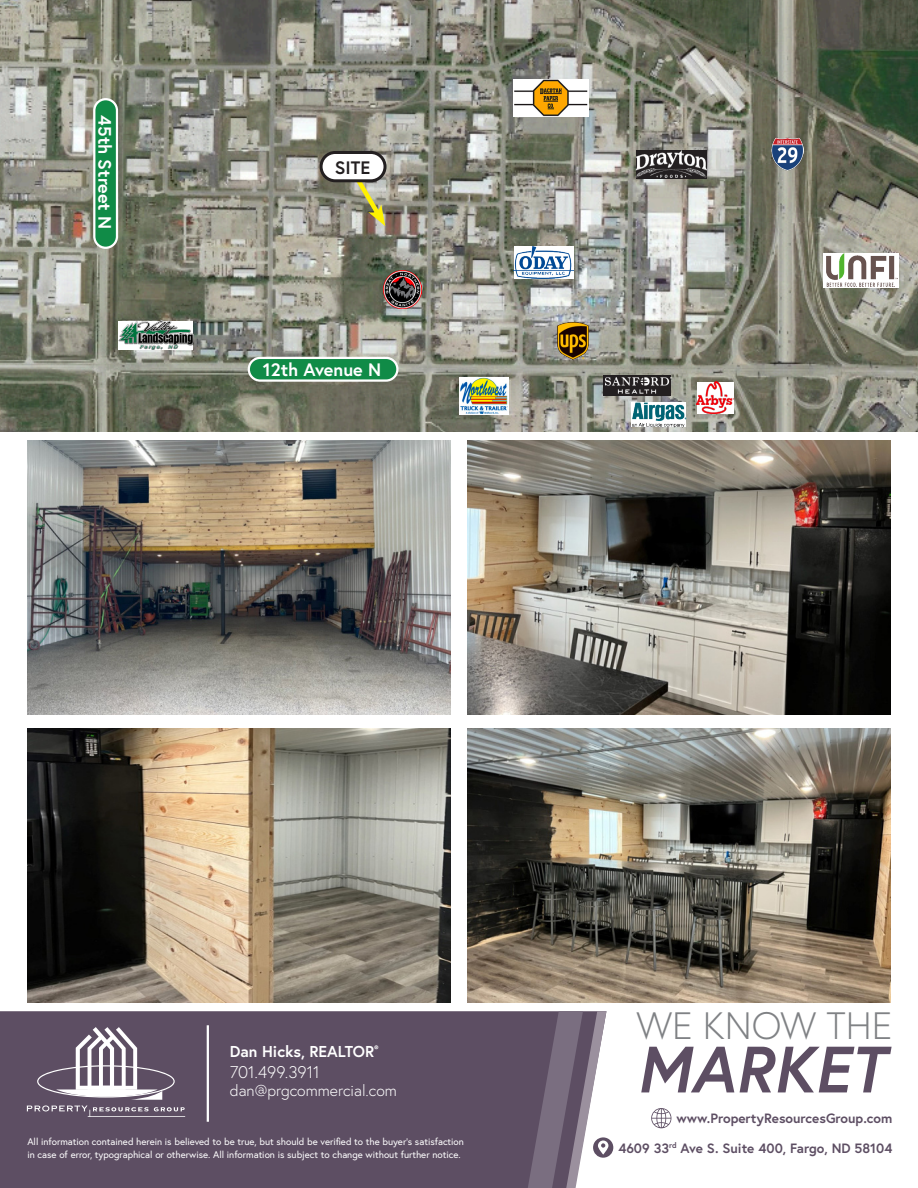
<style>
.page{position:relative;width:918px;height:1188px;background:#fff}
.page>*{position:absolute;margin:0;border:0;box-sizing:border-box;transform-origin:0 0}
.t1{font:italic 700 65.4px "Europa";color:#5d4e63}
.t2{font:300 38.1px "Europa";color:#808285}
.t3{font:700 18px "Europa";color:#fff}
.t4{font:700 18px "Europa";color:#231f20}
.t5{font:300 16.8px "Europa";color:#fff}
.t6{font:300 15.75px "Europa";color:#fff}
.t7{font:700 15.75px "Europa";color:#fff}
.t8{font:700 13.5px "Europa";color:#5d4e63}
.t9{font:9.75px/13.4px "Europa";color:#fff}
</style>
<div class="page">
<img style="left:467px;top:440px;width:424px;height:275px">
<img style="left:27px;top:440px;width:424px;height:275px">
<img style="left:27px;top:728px;width:424px;height:275px">
<img style="left:0;top:0;width:918px;height:432px">
<div style="left:0;top:1011px;width:528px;height:177px;background:#5d4e63"></div>
<svg style="left:27px;top:1027px;width:158px;height:90px;background:#7e7282"></svg>
<hr style="left:207px;top:1025px;width:2px;height:97px;background:#fff">
<svg style="left:651px;top:1108px;width:20px;height:20px"></svg>
<svg style="left:528px;top:1011px;width:85px;height:177px"></svg>
<img style="left:467px;top:728px;width:424px;height:275px">
<svg style="left:349px;top:175px;width:36px;height:51px;background:#b0ac7b"></svg>
<div style="left:321px;top:152px;width:64px;height:29px;background:#fff;border-radius:14px"></div>
<div style="left:320px;top:151px;width:67px;height:31px;border:3px solid #231f20;border-radius:14px"></div>
<img style="left:771px;top:138px;width:32px;height:32px">
<div style="left:249px;top:358px;width:148px;height:23px;background:#108b47;border-radius:11px"></div>
<div style="left:248px;top:357px;width:151px;height:25px;border:2px solid #fff;border-radius:11px"></div>
<div style="left:94px;top:99px;width:23px;height:149px;background:#108b47;border-radius:11px"></div>
<div style="left:93px;top:98px;width:25px;height:151px;border:2px solid #fff;border-radius:11px"></div>
<svg style="left:824px;top:253px;width:75px;height:35px"></svg>
<img style="left:826px;top:254px;width:71px;height:32px">
<div style="left:604px;top:376px;width:67px;height:20px;background:#231f20"></div>
<img style="left:605px;top:377px;width:66px;height:17px">
<img style="left:384px;top:270px;width:38px;height:38px">
<img style="left:459px;top:377px;width:49px;height:38px">
<img style="left:118px;top:321px;width:75px;height:28px">
<img style="left:557px;top:322px;width:31px;height:37px">
<img style="left:632px;top:402px;width:54px;height:25px">
<img style="left:697px;top:382px;width:37px;height:31px">
<img style="left:514px;top:80px;width:74px;height:37px">
<svg style="left:514px;top:278px;width:60px;height:1px"></svg>
<img style="left:514px;top:247px;width:60px;height:31px">
<svg style="left:636px;top:177px;width:70px;height:2px"></svg>
<img style="left:636px;top:150px;width:70px;height:27px">
<p class="t3" style="left:117px;top:115px;width:116px;rotate:90deg">45th Street N</p>
<p class="t4" style="left:335px;top:155px;width:37px">SITE</p>
<p class="t3" style="left:263px;top:358px;width:120px">12th Avenue N</p>
<p class="t7" style="left:230px;top:1041px;width:150px">Dan Hicks, REALTOR<sup>®</sup></p>
<p class="t5" style="left:230px;top:1061px;width:92px">701.499.3911</p>
<p class="t6" style="left:230px;top:1081px;width:169px">dan@prgcommercial.com</p>
<p class="t9" style="left:27px;top:1135px;width:438px">All information contained herein is believed to be true, but should be verified to the buyer’s satisfaction in case of error, typographical or otherwise. All information is subject to change without further notice.</p>
<p class="t2" style="left:636px;top:1002px;width:258px">WE KNOW THE</p>
<p class="t1" style="left:636px;top:1025px;width:250px">MARKET</p>
<p class="t8" style="left:676px;top:1110px;width:218px">www.PropertyResourcesGroup.com</p>
<p class="t8" style="left:618px;top:1139px;width:276px">4609 33<sup>rd</sup> Ave S. Suite 400, Fargo, ND 58104</p>
</div>
